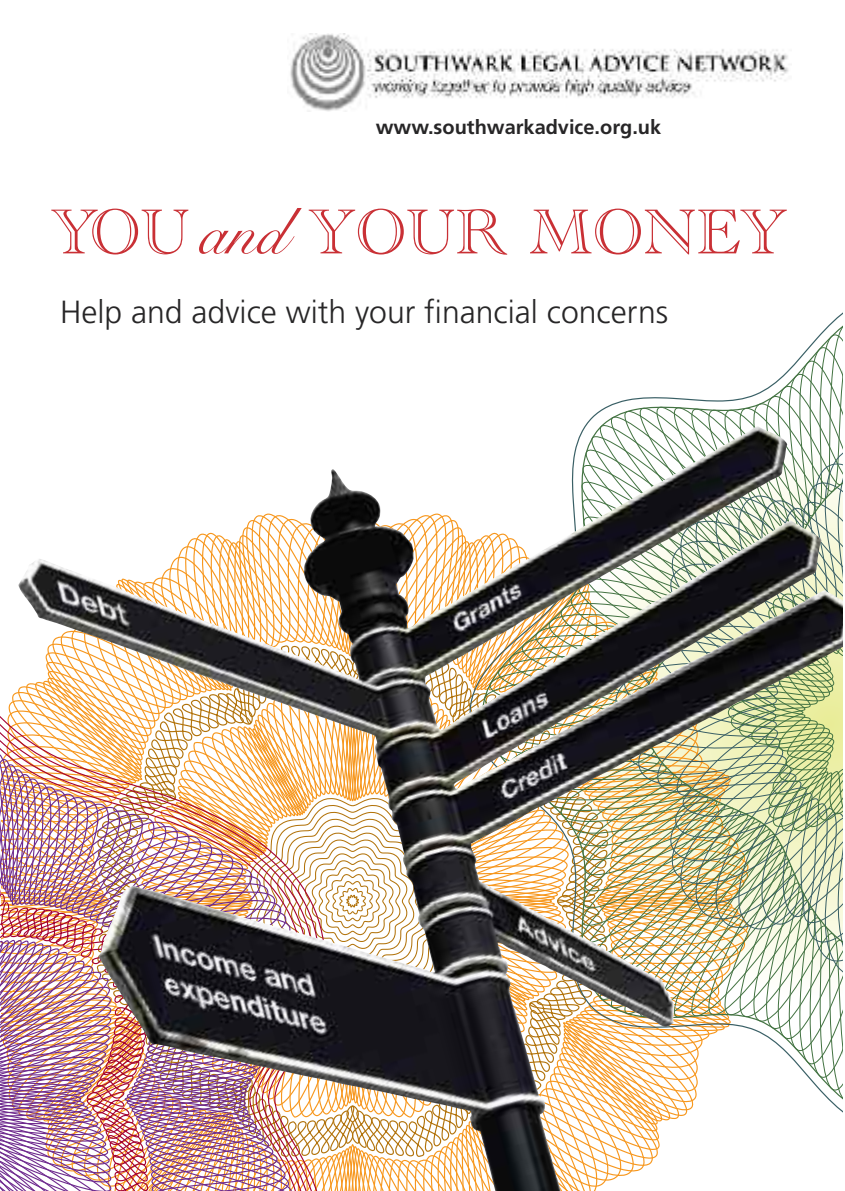
<style>
.page{position:relative;width:845px;height:1191px;background:#fff}
.page>*{position:absolute;margin:0;border:0;box-sizing:border-box;transform-origin:0 0}
.t1{font:65.6px "Academy Engraved Let Plain";color:#c93035}
.t2{font:300 32px "Frutiger";color:#272627}
.t3{font:700 20px "Frutiger";color:#272627}
.s1{font-family:"Snell Roundhand"}
</style>
<div class="page">
<svg style="left:18px;top:559px;width:139px;height:85px"></svg>
<svg style="left:584px;top:313px;width:258px;height:113px"></svg>
<img style="left:0;top:674px;width:157px;height:517px">
<img style="left:0;top:821px;width:149px;height:370px">
<img style="left:0;top:858px;width:112px;height:333px">
<img style="left:157px;top:426px;width:685px;height:765px">
<img style="left:290px;top:33px;width:499px;height:79px">
<p class="t3" style="left:376px;top:119px;width:287px">www.southwarkadvice.org.uk</p>
<h1 class="t1" style="left:51px;top:192px;width:738px">YOU<span class="s1">and</span> YOUR MONEY</h1>
<p class="t2" style="left:60px;top:299px;width:609px">Help and advice with your financial concerns</p>
</div>
